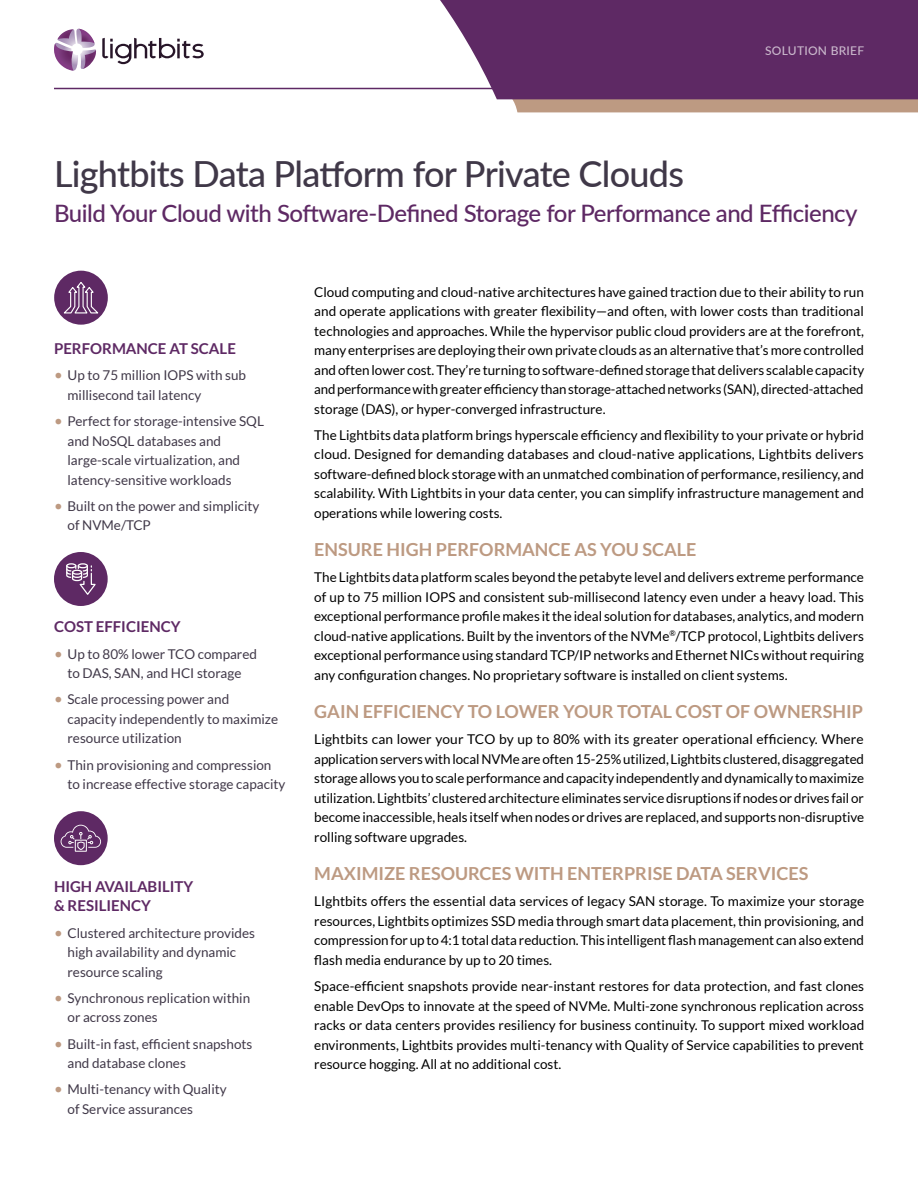
<style>
.page{position:relative;width:918px;height:1188px;background:#fff}
.page>*{position:absolute;margin:0;border:0;box-sizing:border-box;transform-origin:0 0}
.t1{font:500 36px "Lato";letter-spacing:-.02em;color:#403848}
.t2{font:500 24px "Lato";letter-spacing:-.02em;color:#5e2964}
.t3{font:700 18px "Lato";color:#bd9a82}
.t4{font:700 15px/19.5px "Lato";color:#5e2964}
.t5{font:13.5px/19.5px "Lato";color:#000;text-align:justify}
.t6{font:13.5px/19.5px "Lato";color:#403848}
.t7{font:500 12px "Lato";letter-spacing:.02em;color:#cab8cc}
.s1{font-size:15px;color:#bd9a82}
</style>
<div class="page">
<div style="left:54px;top:271px;width:54px;height:54px;background:#5e2964;border-radius:50%"></div>
<svg style="left:512px;top:99px;width:406px;height:13px;background:#ba9782"></svg>
<svg style="left:430px;top:0;width:488px;height:99px;background:#6b3a70"></svg>
<hr style="left:54px;top:88px;width:810px;height:1px;background:#5e2964">
<svg style="left:102px;top:38px;width:102px;height:26px"></svg>
<svg style="left:54px;top:29px;width:42px;height:42px"></svg>
<svg style="left:63px;top:282px;width:36px;height:32px"></svg>
<div style="left:54px;top:552px;width:54px;height:54px;background:#5e2964;border-radius:50%"></div>
<div style="left:78px;top:563px;width:10px;height:5px;border:1px solid #fff;border-radius:50%"></div>
<div style="left:66px;top:563px;width:10px;height:5px;border:1px solid #fff;border-radius:50%"></div>
<svg style="left:66px;top:565px;width:30px;height:30px"></svg>
<div style="left:54px;top:811px;width:54px;height:54px;background:#5e2964;border-radius:50%"></div>
<div style="left:75px;top:840px;width:12px;height:12px;border:1px solid #fff"></div>
<svg style="left:61px;top:825px;width:40px;height:25px"></svg>
<p class="t7" style="left:765px;top:42px;width:101px">SOLUTION BRIEF</p>
<h1 class="t1" style="left:54px;top:148px;width:632px">Lightbits Data Platform for Private Clouds</h1>
<h2 class="t2" style="left:54px;top:196px;width:805px">Build Your Cloud with Software-Defined Storage for Performance and Efficiency</h2>
<p class="t4" style="left:54px;top:339px;width:183px">PERFORMANCE AT SCALE</p>
<p class="t6" style="left:68px;top:366px;width:180px;text-indent:-14px"><span class="s1">•</span> Up to 75 million IOPS with sub millisecond tail latency</p>
<p class="t6" style="left:68px;top:411px;width:198px;text-indent:-14px"><span class="s1">•</span> Perfect for storage-intensive SQL and NoSQL databases and large-scale virtualization, and latency-sensitive workloads</p>
<p class="t6" style="left:68px;top:496px;width:194px;text-indent:-14px"><span class="s1">•</span> Built on the power and simplicity of NVMe/TCP</p>
<p class="t4" style="left:54px;top:617px;width:128px">COST EFFICIENCY</p>
<p class="t6" style="left:54px;top:644px;width:205px;text-align:center"><span class="s1">•</span> Up to 80% lower TCO compared to DAS, SAN, and HCI storage</p>
<p class="t6" style="left:68px;top:690px;width:212px;text-indent:-14px"><span class="s1">•</span> Scale processing power and capacity independently to maximize resource utilization</p>
<p class="t6" style="left:68px;top:755px;width:219px;text-indent:-14px"><span class="s1">•</span> Thin provisioning and compression to increase effective storage capacity</p>
<p class="t4" style="left:54px;top:876px;width:141px">HIGH AVAILABILITY &amp; RESILIENCY</p>
<p class="t6" style="left:68px;top:923px;width:189px;text-indent:-14px"><span class="s1">•</span> Clustered architecture provides high availability and dynamic resource scaling</p>
<p class="t6" style="left:68px;top:988px;width:184px;text-indent:-14px"><span class="s1">•</span> Synchronous replication within or across zones</p>
<p class="t6" style="left:68px;top:1034px;width:186px;text-indent:-14px"><span class="s1">•</span> Built-in fast, efficient snapshots and database clones</p>
<p class="t6" style="left:68px;top:1080px;width:161px;text-indent:-14px"><span class="s1">•</span> Multi-tenancy with Quality of Service assurances</p>
<p class="t5" style="left:314px;top:282px;width:551px">Cloud computing and cloud-native architectures have gained traction due to their ability to run and operate applications with greater flexibility—and often, with lower costs than traditional technologies and approaches. While the hypervisor public cloud providers are at the forefront, many enterprises are deploying their own private clouds as an alternative that’s more controlled and often lower cost. They’re turning to software-defined storage that delivers scalable capacity and performance with greater efficiency than storage-attached networks (SAN), directed-attached storage (DAS), or hyper-converged infrastructure.</p>
<p class="t5" style="left:314px;top:425px;width:551px">The Lightbits data platform brings hyperscale efficiency and flexibility to your private or hybrid cloud. Designed for demanding databases and cloud-native applications, Lightbits delivers software-defined block storage with an unmatched combination of performance, resiliency, and scalability. With Lightbits in your data center, you can simplify infrastructure management and operations while lowering costs.</p>
<h3 class="t3" style="left:314px;top:539px;width:384px">ENSURE HIGH PERFORMANCE AS YOU SCALE</h3>
<p class="t5" style="left:314px;top:568px;width:551px">The Lightbits data platform scales beyond the petabyte level and delivers extreme performance of up to 75 million IOPS and consistent sub-millisecond latency even under a heavy load. This exceptional performance profile makes it the ideal solution for databases, analytics, and modern cloud-native applications. Built by the inventors of the NVMe<sup>®</sup>/TCP protocol, Lightbits delivers exceptional performance using standard TCP/IP networks and Ethernet NICs without requiring any configuration changes. No proprietary software is installed on client systems.</p>
<h3 class="t3" style="left:314px;top:701px;width:550px">GAIN EFFICIENCY TO LOWER YOUR TOTAL COST OF OWNERSHIP</h3>
<p class="t5" style="left:314px;top:730px;width:552px">Lightbits can lower your TCO by up to 80% with its greater operational efficiency. Where application servers with local NVMe are often 15-25% utilized, Lightbits clustered, disaggregated storage allows you to scale performance and capacity independently and dynamically to maximize utilization. Lightbits’ clustered architecture eliminates service disruptions if nodes or drives fail or become inaccessible, heals itself when nodes or drives are replaced, and supports non-disruptive rolling software upgrades.</p>
<h3 class="t3" style="left:314px;top:863px;width:496px">MAXIMIZE RESOURCES WITH ENTERPRISE DATA SERVICES</h3>
<p class="t5" style="left:314px;top:892px;width:551px">LIghtbits offers the essential data services of legacy SAN storage. To maximize your storage resources, Lightbits optimizes SSD media through smart data placement, thin provisioning, and compression for up to 4:1 total data reduction. This intelligent flash management can also extend flash media endurance by up to 20 times.</p>
<p class="t5" style="left:314px;top:976px;width:552px">Space-efficient snapshots provide near-instant restores for data protection, and fast clones enable DevOps to innovate at the speed of NVMe. Multi-zone synchronous replication across racks or data centers provides resiliency for business continuity. To support mixed workload environments, Lightbits provides multi-tenancy with Quality of Service capabilities to prevent resource hogging. All at no additional cost.</p>
</div>
